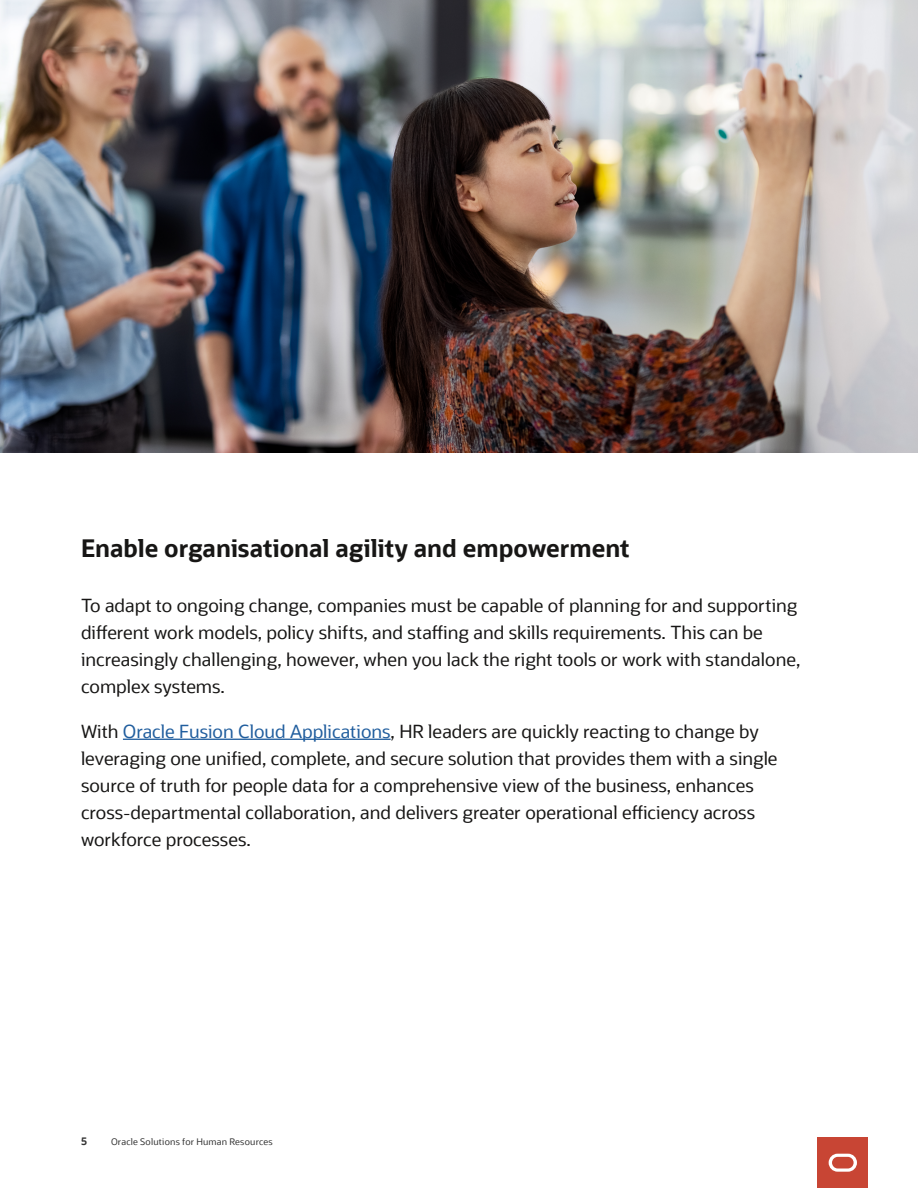
<style>
.page{position:relative;width:918px;height:1188px;background:#fff}
.page>*{position:absolute;margin:0;border:0;box-sizing:border-box;transform-origin:0 0}
.A__Subhead_chapters{font:700 24px "Oracle Sans";color:#171615}
.A__Body_Text{font:18px/27px "Oracle Sans";color:#171615}
.t1{font:700 10.5px "Oracle Sans";color:#333}
.t2{font:9px "Oracle Sans";letter-spacing:.025em;color:#333}
.s1{color:#215e9e}
</style>
<div class="page">
<img style="left:0;top:0;width:918px;height:453px">
<hr style="left:123px;top:739px;width:268px;height:1px;background:#215e9e">
<div style="left:818px;top:1137px;width:50px;height:51px;background:#c84534"></div>
<svg style="left:829px;top:1154px;width:28px;height:18px"></svg>
<p class="A__Subhead_chapters" style="left:81px;top:533px;width:550px">Enable organisational agility and empowerment</p>
<p class="A__Body_Text" style="left:81px;top:592px;width:721px">To adapt to ongoing change, companies must be capable of planning for and supporting different work models, policy shifts, and staffing and skills requirements. This can be increasingly challenging, however, when you lack the right tools or work with standalone, complex systems.</p>
<p class="A__Body_Text" style="left:81px;top:718px;width:698px">With <span class="s1">Oracle Fusion Cloud Applications</span>, HR leaders are quickly reacting to change by leveraging one unified, complete, and secure solution that provides them with a single source of truth for people data for a comprehensive view of the business, enhances cross-departmental collaboration, and delivers greater operational efficiency across workforce processes.</p>
<p class="t1" style="left:81px;top:1135px;width:7px">5</p>
<p class="t2" style="left:111px;top:1137px;width:163px">Oracle Solutions for Human Resources</p>
</div>
